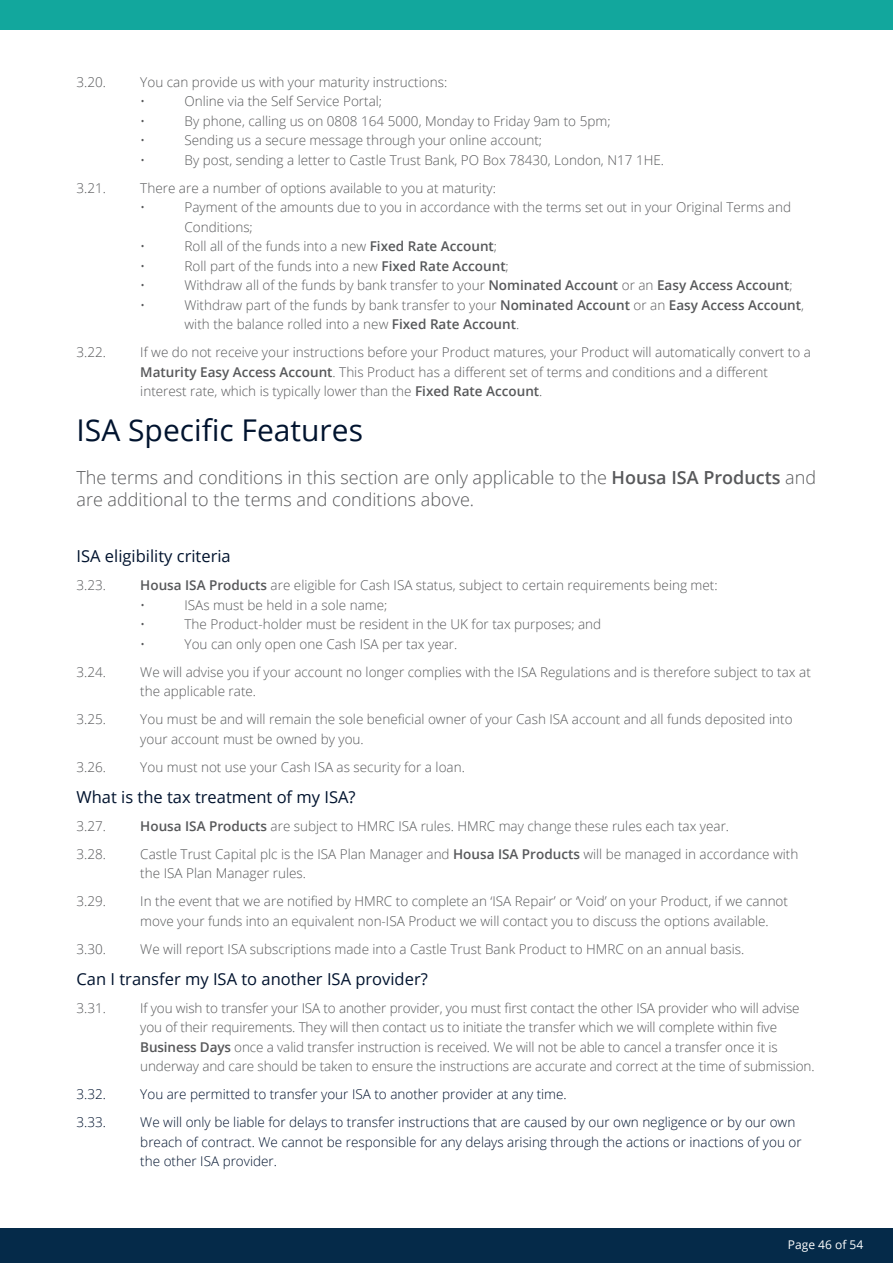
<style>
.page{position:relative;width:893px;height:1263px;background:#fff}
.page>*{position:absolute;margin:0;border:0;box-sizing:border-box;transform-origin:0 0}
.ISA_specific{font:30px "Open Sans";color:#00132e}
.List_level_2{font:300 18px/21.6px "Open Sans";color:#57585a}
.T_C_sub_headers{font:16.5px "Open Sans";color:#00132e}
.T_C_sub_headers-2{font:300 13.5px/19.5px "Open Sans";color:#57585a}
.T_C_sub_headers-3{font:300 13.5px/19.5px "Open Sans";color:#00132e}
.t1{font:12px "Open Sans";color:#fff}
.s1{font-weight:600}
</style>
<div class="page">
<div style="left:0;top:1229px;width:893px;height:34px;background:#052a49"></div>
<div style="left:0;top:0;width:893px;height:30px;background:#12a79d"></div>
<p class="T_C_sub_headers-2" style="left:77px;top:72px;width:31px">3.20.</p>
<p class="T_C_sub_headers-2" style="left:140px;top:72px;width:308px">You can provide us with your maturity instructions: •</p>
<p class="T_C_sub_headers-2" style="left:185px;top:91px;width:199px">Online via the Self Service Portal;</p>
<p class="T_C_sub_headers-2" style="left:140px;top:111px;width:7px">•</p>
<p class="T_C_sub_headers-2" style="left:185px;top:111px;width:427px">By phone, calling us on 0808 164 5000, Monday to Friday 9am to 5pm;</p>
<p class="T_C_sub_headers-2" style="left:140px;top:130px;width:7px">•</p>
<p class="T_C_sub_headers-2" style="left:185px;top:130px;width:359px">Sending us a secure message through your online account;</p>
<p class="T_C_sub_headers-2" style="left:140px;top:150px;width:7px">•</p>
<p class="T_C_sub_headers-2" style="left:185px;top:150px;width:481px">By post, sending a letter to Castle Trust Bank, PO Box 78430, London, N17 1HE.</p>
<p class="T_C_sub_headers-2" style="left:77px;top:178px;width:31px">3.21.</p>
<p class="T_C_sub_headers-2" style="left:140px;top:178px;width:357px">There are a number of options available to you at maturity: •</p>
<p class="T_C_sub_headers-2" style="left:185px;top:197px;width:608px">Payment of the amounts due to you in accordance with the terms set out in your Original Terms and<br>Conditions;</p>
<p class="T_C_sub_headers-2" style="left:140px;top:236px;width:7px">•</p>
<p class="T_C_sub_headers-2" style="left:185px;top:236px;width:314px">Roll all of the funds into a new <span class="s1">Fixed Rate Account</span>;</p>
<p class="T_C_sub_headers-2" style="left:140px;top:256px;width:7px">•</p>
<p class="T_C_sub_headers-2" style="left:185px;top:256px;width:326px">Roll part of the funds into a new <span class="s1">Fixed Rate Account</span>;</p>
<p class="T_C_sub_headers-2" style="left:140px;top:275px;width:7px">•</p>
<p class="T_C_sub_headers-2" style="left:185px;top:275px;width:610px">Withdraw all of the funds by bank transfer to your <span class="s1">Nominated Account</span> or an <span class="s1">Easy Access Account</span>;</p>
<p class="T_C_sub_headers-2" style="left:140px;top:295px;width:7px">•</p>
<p class="T_C_sub_headers-2" style="left:185px;top:295px;width:621px">Withdraw part of the funds by bank transfer to your <span class="s1">Nominated Account</span> or an <span class="s1">Easy Access Account</span>, with the balance rolled into a new <span class="s1">Fixed Rate Account</span>.</p>
<p class="T_C_sub_headers-2" style="left:77px;top:342px;width:31px">3.22.</p>
<p class="T_C_sub_headers-2" style="left:140px;top:342px;width:672px">If we do not receive your instructions before your Product matures, your Product will automatically convert to a<br><span class="s1">Maturity Easy Access Account</span>. This Product has a different set of terms and conditions and a different interest rate, which is typically lower than the <span class="s1">Fixed Rate Account</span>.</p>
<p class="ISA_specific" style="left:77px;top:410px;width:288px">ISA Specific Features</p>
<p class="List_level_2" style="left:77px;top:466px;width:741px">The terms and conditions in this section are only applicable to the <span class="s1">Housa ISA Products</span> and are additional to the terms and conditions above.</p>
<p class="T_C_sub_headers" style="left:77px;top:545px;width:156px">ISA eligibility criteria</p>
<p class="T_C_sub_headers-2" style="left:77px;top:575px;width:31px">3.23.</p>
<p class="T_C_sub_headers-2" style="left:140px;top:575px;width:579px"><span class="s1">Housa ISA Products</span> are eligible for Cash ISA status, subject to certain requirements being met: •</p>
<p class="T_C_sub_headers-2" style="left:185px;top:595px;width:204px">ISAs must be held in a sole name;</p>
<p class="T_C_sub_headers-2" style="left:140px;top:614px;width:7px">•</p>
<p class="T_C_sub_headers-2" style="left:185px;top:614px;width:418px">The Product-holder must be resident in the UK for tax purposes; and</p>
<p class="T_C_sub_headers-2" style="left:140px;top:634px;width:7px">•</p>
<p class="T_C_sub_headers-2" style="left:185px;top:634px;width:274px">You can only open one Cash ISA per tax year.</p>
<p class="T_C_sub_headers-2" style="left:77px;top:662px;width:31px">3.24.</p>
<p class="T_C_sub_headers-2" style="left:140px;top:662px;width:672px">We will advise you if your account no longer complies with the ISA Regulations and is therefore subject to tax at the applicable rate.</p>
<p class="T_C_sub_headers-2" style="left:77px;top:709px;width:31px">3.25.</p>
<p class="T_C_sub_headers-2" style="left:140px;top:709px;width:654px">You must be and will remain the sole beneficial owner of your Cash ISA account and all funds deposited into your account must be owned by you.</p>
<p class="T_C_sub_headers-2" style="left:77px;top:757px;width:31px">3.26.</p>
<p class="T_C_sub_headers-2" style="left:140px;top:757px;width:326px">You must not use your Cash ISA as security for a loan.</p>
<p class="T_C_sub_headers" style="left:77px;top:785px;width:281px">What is the tax treatment of my ISA?</p>
<p class="T_C_sub_headers-2" style="left:77px;top:816px;width:31px">3.27.</p>
<p class="T_C_sub_headers-2" style="left:140px;top:816px;width:590px"><span class="s1">Housa ISA Products</span> are subject to HMRC ISA rules. HMRC may change these rules each tax year.</p>
<p class="T_C_sub_headers-2" style="left:77px;top:844px;width:31px">3.28.</p>
<p class="T_C_sub_headers-2" style="left:140px;top:844px;width:660px">Castle Trust Capital plc is the ISA Plan Manager and <span class="s1">Housa ISA Products</span> will be managed in accordance with the ISA Plan Manager rules.</p>
<p class="T_C_sub_headers-2" style="left:77px;top:891px;width:31px">3.29.</p>
<p class="T_C_sub_headers-2" style="left:140px;top:891px;width:649px">In the event that we are notified by HMRC to complete an ‘ISA Repair’ or ‘Void’ on your Product, if we cannot move your funds into an equivalent non-ISA Product we will contact you to discuss the options available.</p>
<p class="T_C_sub_headers-2" style="left:77px;top:939px;width:31px">3.30.</p>
<p class="T_C_sub_headers-2" style="left:140px;top:939px;width:605px">We will report ISA subscriptions made into a Castle Trust Bank Product to HMRC on an annual basis.</p>
<p class="T_C_sub_headers" style="left:77px;top:967px;width:353px">Can I transfer my ISA to another ISA provider?</p>
<p class="T_C_sub_headers-2" style="left:77px;top:998px;width:31px">3.31.</p>
<p class="T_C_sub_headers-2" style="left:140px;top:998px;width:676px">If you wish to transfer your ISA to another provider, you must first contact the other ISA provider who will advise you of their requirements. They will then contact us to initiate the transfer which we will complete within five <span class="s1">Business Days</span> once a valid transfer instruction is received. We will not be able to cancel a transfer once it is underway and care should be taken to ensure the instructions are accurate and correct at the time of submission.</p>
<p class="T_C_sub_headers-3" style="left:77px;top:1084px;width:31px">3.32.</p>
<p class="T_C_sub_headers-3" style="left:140px;top:1084px;width:428px">You are permitted to transfer your ISA to another provider at any time.</p>
<p class="T_C_sub_headers-3" style="left:77px;top:1112px;width:31px">3.33.</p>
<p class="T_C_sub_headers-3" style="left:140px;top:1112px;width:663px">We will only be liable for delays to transfer instructions that are caused by our own negligence or by our own breach of contract. We cannot be responsible for any delays arising through the actions or inactions of you or the other ISA provider.</p>
<p class="t1" style="left:788px;top:1236px;width:77px">Page 46 of 54</p>
</div>
